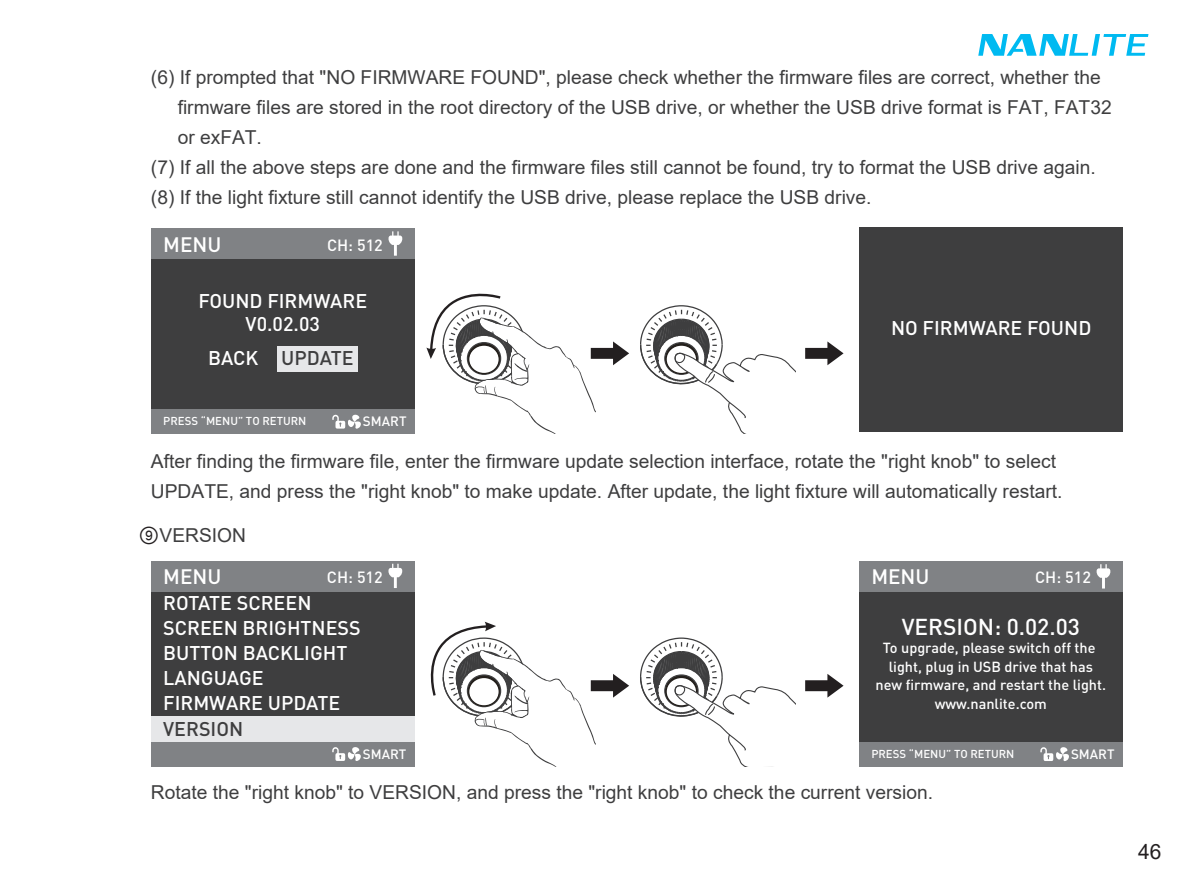
<style>
.page{position:relative;width:1191px;height:893px;background:#fff}
.page>*{position:absolute;margin:0;border:0;box-sizing:border-box;transform-origin:0 0}
.t1{font:500 22.8px "DIN Pro";color:#fff}
.t2{font:21px "Arial";color:#231f20}
.t3{font:500 20.7px "DIN Pro";color:#fff}
.t4{font:500 19.5px/25.2px "DIN Pro";color:#fff;text-align:center}
.t5{font:500 19.5px "DIN Pro";color:#3e3e3f}
.t6{font:19.2px/30px "Arial";color:#3e3e3f}
.t7{font:500 16.2px "DIN Pro";color:#fff}
.t8{font:500 14.4px/18.6px "DIN Pro";color:#fff;text-align:center}
.t9{font:500 13.5px "DIN Pro";color:#fff}
.t10{font:500 11.4px "DIN Pro";color:#fff}
.s1{color:#fff}
.s2{font-family:"Arial Unicode MS";font-size:21px;color:#231f20}
</style>
<div class="page">
<svg style="left:978px;top:34px;width:170px;height:22px"></svg>
<svg style="left:640px;top:637px;width:155px;height:129px"></svg>
<svg style="left:430px;top:622px;width:199px;height:144px"></svg>
<svg style="left:805px;top:674px;width:38px;height:24px"></svg>
<svg style="left:640px;top:305px;width:155px;height:129px"></svg>
<svg style="left:426px;top:293px;width:203px;height:141px"></svg>
<svg style="left:805px;top:341px;width:38px;height:24px"></svg>
<div style="left:859px;top:227px;width:264px;height:205px;background:#3e3e3f"></div>
<div style="left:151px;top:229px;width:263px;height:205px;background:#3e3e3f"></div>
<div style="left:151px;top:229px;width:263px;height:30px;background:#808285"></div>
<div style="left:277px;top:347px;width:80px;height:25px;background:#e6e7e9"></div>
<svg style="left:388px;top:231px;width:14px;height:25px"></svg>
<div style="left:151px;top:410px;width:263px;height:24px;background:#808285"></div>
<svg style="left:332px;top:414px;width:29px;height:15px"></svg>
<div style="left:151px;top:561px;width:263px;height:205px;background:#3e3e3f"></div>
<div style="left:151px;top:561px;width:263px;height:30px;background:#808285"></div>
<div style="left:151px;top:717px;width:263px;height:25px;background:#e6e7e9"></div>
<div style="left:151px;top:742px;width:263px;height:24px;background:#808285"></div>
<svg style="left:332px;top:747px;width:29px;height:14px"></svg>
<svg style="left:388px;top:564px;width:14px;height:24px"></svg>
<div style="left:859px;top:561px;width:263px;height:205px;background:#3e3e3f"></div>
<div style="left:859px;top:561px;width:263px;height:30px;background:#808285"></div>
<svg style="left:1096px;top:564px;width:14px;height:24px"></svg>
<div style="left:859px;top:742px;width:263px;height:24px;background:#808285"></div>
<svg style="left:1040px;top:747px;width:29px;height:14px"></svg>
<p class="t6" style="left:151px;top:62px;width:951px">(6) If prompted that "NO FIRMWARE FOUND", please check whether the firmware files are correct, whether the</p>
<p class="t6" style="left:178px;top:92px;width:935px">firmware files are stored in the root directory of the USB drive, or whether the USB drive format is FAT, FAT32</p>
<p class="t6" style="left:178px;top:122px;width:86px">or exFAT.</p>
<p class="t6" style="left:151px;top:152px;width:946px">(7) If all the above steps are done and the firmware files still cannot be found, try to format the USB drive again.</p>
<p class="t6" style="left:151px;top:182px;width:722px">(8) If the light fixture still cannot identify the USB drive, please replace the USB drive.</p>
<p class="t3" style="left:163px;top:230px;width:60px">MENU</p>
<p class="t7" style="left:327px;top:234px;width:57px">CH: 512</p>
<p class="t4" style="left:198px;top:288px;width:170px;line-height:23.7px">FOUND FIRMWARE<br>V0.02.03</p>
<p class="t5" style="left:208px;top:345px;width:147px"><span class="s1">BACK</span> UPDATE</p>
<p class="t10" style="left:163px;top:413px;width:145px">PRESS “MENU” TO RETURN</p>
<p class="t9" style="left:363px;top:412px;width:45px">SMART</p>
<p class="t4" style="left:891px;top:315px;width:202px">NO FIRMWARE FOUND</p>
<p class="t6" style="left:151px;top:446px;width:913px">After finding the firmware file, enter the firmware update selection interface, rotate the "right knob" to select<br>UPDATE, and press the "right knob" to make update. After update, the light fixture will automatically restart.</p>
<p class="t6" style="left:139px;top:520px;width:109px"><span class="s2">⑨</span>VERSION</p>
<p class="t3" style="left:163px;top:563px;width:60px">MENU</p>
<p class="t4" style="left:163px;top:590px;width:199px;text-align:left">ROTATE SCREEN<br>SCREEN BRIGHTNESS<br>BUTTON BACKLIGHT<br>LANGUAGE<br>FIRMWARE UPDATE</p>
<p class="t5" style="left:163px;top:715px;width:81px">VERSION</p>
<p class="t7" style="left:327px;top:566px;width:57px">CH: 512</p>
<p class="t3" style="left:871px;top:563px;width:60px">MENU</p>
<p class="t7" style="left:1035px;top:566px;width:57px">CH: 512</p>
<p class="t1" style="left:901px;top:611px;width:180px">VERSION: 0.02.03</p>
<p class="t8" style="left:875px;top:638px;width:232px">To upgrade, please switch off the light, plug in USB drive that has new firmware, and restart the light. www.nanlite.com</p>
<p class="t9" style="left:363px;top:745px;width:45px">SMART</p>
<p class="t10" style="left:871px;top:746px;width:145px">PRESS “MENU” TO RETURN</p>
<p class="t9" style="left:1071px;top:745px;width:45px">SMART</p>
<p class="t6" style="left:151px;top:777px;width:783px">Rotate the "right knob" to VERSION, and press the "right knob" to check the current version.</p>
<p class="t2" style="left:1138px;top:837px;width:25px">46</p>
</div>
